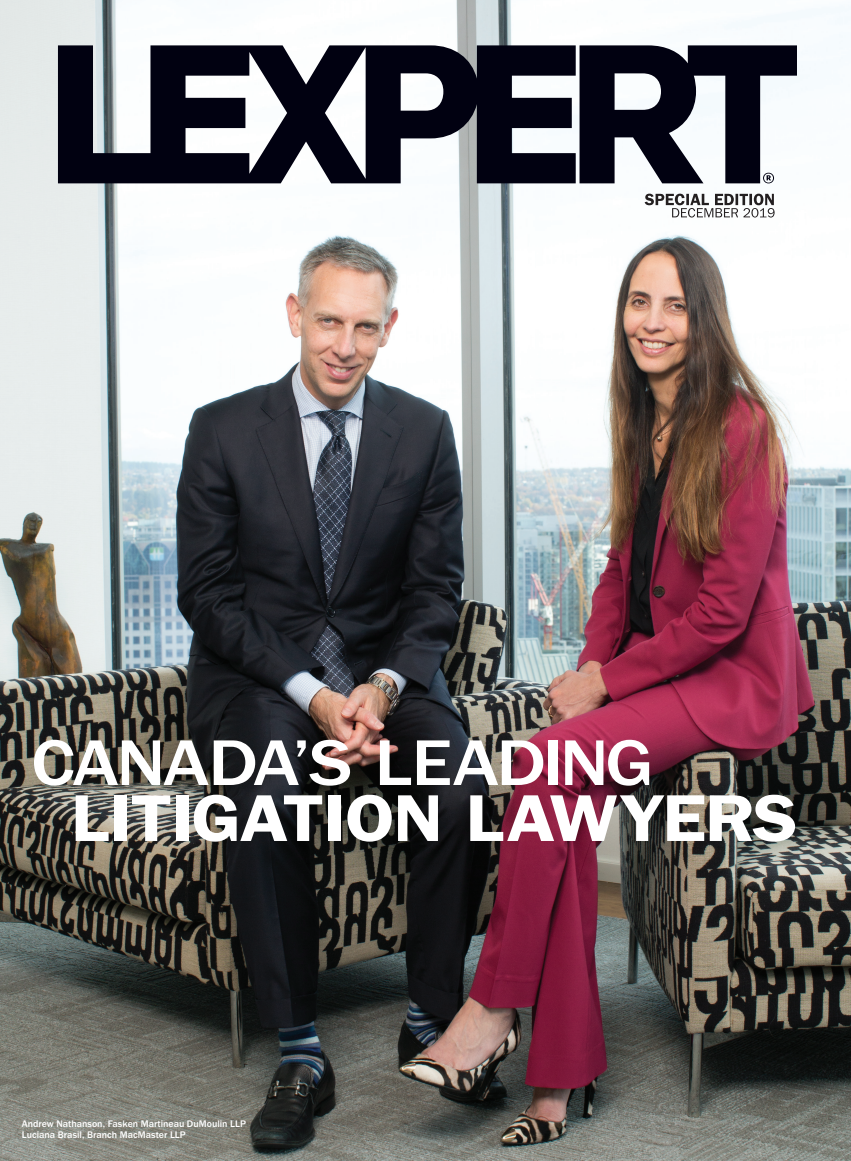
<style>
.page{position:relative;width:851px;height:1161px;background:#fff}
.page>*{position:absolute;margin:0;border:0;box-sizing:border-box;transform-origin:0 0}
.t1{font:500 66.75px "ITC Franklin Gothic Std";letter-spacing:-.03em;color:#fff;scale:1.14 1}
.t2{font:600 66.6px "ITC Franklin Gothic Std";letter-spacing:-.02em;color:#fff;scale:1.14 1}
.t3{font:500 9.9px/10.5px "ITC Franklin Gothic Std";color:#fff}
</style>
<div class="page">
<img style="left:0;top:0;width:850px;height:1161px">
<img style="left:644px;top:194px;width:129px;height:11px">
<img style="left:672px;top:208px;width:66px;height:10px">
<img style="left:738px;top:208px;width:36px;height:10px">
<svg style="left:58px;top:45px;width:517px;height:138px;fill:#010111"></svg>
<svg style="left:579px;top:45px;width:217px;height:138px"></svg>
<h1 class="t1" style="left:31px;top:726px;width:548px">CANADA’S LEADING</h1>
<h2 class="t2" style="left:71px;top:779px;width:638px">LITIGATION LAWYERS</h2>
<p class="t3" style="left:22px;top:1119px;width:226px">Andrew Nathanson, Fasken Martineau DuMoulin LLP<br>Luciana Brasil, Branch MacMaster LLP</p>
</div>
